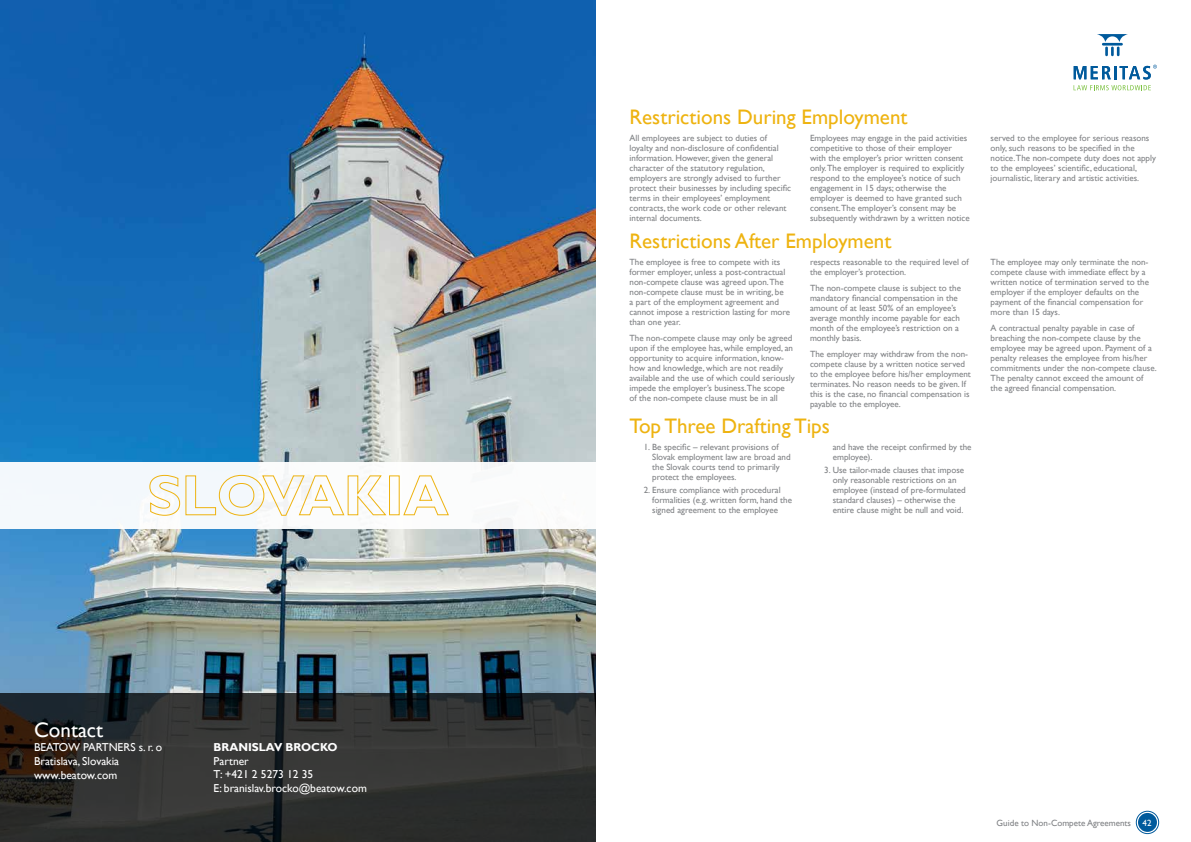
<style>
.page{position:relative;width:1191px;height:842px;background:#fff}
.page>*{position:absolute;margin:0;border:0;box-sizing:border-box;transform-origin:0 0}
.t1{font:21px "Gill Sans";color:#eeb310}
.t2{font:21px "Gill Sans";color:#fff}
.t3{font:11.5px/13.8px "Gill Sans";color:#fff}
.t4{font:700 11.5px "Gill Sans";color:#fff}
.t5{font:9px/10px "Gill Sans";color:#808285}
.t6{font:9px "Gill Sans";color:#808285}
.t7{font:9px "Gill Sans";color:#fff}
</style>
<div class="page">
<div style="left:1136px;top:811px;width:22px;height:23px;border:1px solid #005a9c;border-radius:50%"></div>
<div style="left:1138px;top:813px;width:19px;height:19px;background:#005a9c;border-radius:50%"></div>
<svg style="left:1097px;top:34px;width:30px;height:22px"></svg>
<svg style="left:1073px;top:85px;width:77px;height:5px"></svg>
<svg style="left:1073px;top:65px;width:84px;height:14px"></svg>
<img style="left:0;top:0;width:595px;height:693px">
<svg style="left:0;top:693px;width:595px;height:149px;background:#2d2e2d"></svg>
<div style="left:0;top:462px;width:595px;height:66px;background:#fff"></div>
<svg style="left:149px;top:474px;width:238px;height:42px"></svg>
<div style="left:389px;top:475px;width:11px;height:40px;border:1px solid #eeb310"></div>
<svg style="left:403px;top:475px;width:46px;height:41px"></svg>
<h1 class="t2" style="left:34px;top:718px;width:71px">Contact</h1>
<p class="t3" style="left:34px;top:741px;width:130px">BEATOW PARTNERS s. r. o<br>Bratislava, Slovakia www.beatow.com</p>
<p class="t4" style="left:214px;top:740px;width:125px">BRANISLAV BROCKO</p>
<p class="t3" style="left:214px;top:754px;width:155px">Partner<br>T: +421 2 5273 12 35<br>E: branislav.brocko@beatow.com</p>
<h1 class="t1" style="left:629px;top:104px;width:279px">Restrictions During Employment</h1>
<p class="t5" style="left:629px;top:133px;width:163px">All employees are subject to duties of loyalty and non-disclosure of confidential information. However, given the general character of the statutory regulation, employers are strongly advised to further protect their businesses by including specific terms in their employees’ employment contracts, the work code or other relevant internal documents.</p>
<p class="t5" style="left:810px;top:133px;width:161px">Employees may engage in the paid activities competitive to those of their employer with the employer’s prior written consent only.The employer is required to explicitly respond to the employee’s notice of such engagement in 15 days; otherwise the employer is deemed to have granted such consent.The employer’s consent may be subsequently withdrawn by a written notice</p>
<p class="t5" style="left:990px;top:133px;width:167px">served to the employee for serious reasons only, such reasons to be specified in the notice.The non-compete duty does not apply to the employees’ scientific, educational, journalistic, literary and artistic activities.</p>
<p class="t5" style="left:629px;top:257px;width:162px">The employee is free to compete with its former employer, unless a post-contractual non-compete clause was agreed upon.The non-compete clause must be in writing, be<br>a part of the employment agreement and cannot impose a restriction lasting for more than one year.</p>
<p class="t5" style="left:629px;top:333px;width:167px">The non-compete clause may only be agreed upon if the employee has, while employed, an opportunity to acquire information, know&shy;how and knowledge, which are not readily available and the use of which could seriously impede the employer’s business.The scope<br>of the non-compete clause must be in all</p>
<h1 class="t1" style="left:629px;top:228px;width:263px">Restrictions After Employment</h1>
<p class="t5" style="left:810px;top:257px;width:160px">respects reasonable to the required level of the employer’s protection.</p>
<p class="t5" style="left:810px;top:283px;width:153px">The non-compete clause is subject to the mandatory financial compensation in the amount of at least 50% of an employee’s average monthly income payable for each month of the employee’s restriction on a monthly basis.</p>
<p class="t5" style="left:810px;top:349px;width:162px">The employer may withdraw from the non&shy;compete clause by a written notice served to the employee before his/her employment terminates. No reason needs to be given. If this is the case, no financial compensation is payable to the employee.</p>
<p class="t5" style="left:990px;top:257px;width:160px">The employee may only terminate the non&shy;compete clause with immediate effect by a written notice of termination served to the employer if the employer defaults on the payment of the financial compensation for more than 15 days.</p>
<p class="t5" style="left:990px;top:323px;width:168px">A contractual penalty payable in case of breaching the non-compete clause by the employee may be agreed upon. Payment of a penalty releases the employee from his/her commitments under the non-compete clause.<br>The penalty cannot exceed the amount of the agreed financial compensation.</p>
<h1 class="t1" style="left:629px;top:413px;width:202px">Top Three Drafting Tips</h1>
<p class="t5" style="left:652px;top:442px;width:140px;text-indent:-9px">1. Be specific – relevant provisions of Slovak employment law are broad and the Slovak courts tend to primarily protect the employees.</p>
<p class="t5" style="left:652px;top:485px;width:141px;text-indent:-9px">2. Ensure compliance with procedural formalities (e.g. written form, hand the signed agreement to the employee</p>
<p class="t5" style="left:832px;top:442px;width:140px">and have the receipt confirmed by the employee).</p>
<p class="t5" style="left:832px;top:465px;width:135px;text-indent:-9px">3. Use tailor-made clauses that impose only reasonable restrictions on an employee (instead of pre-formulated standard clauses) – otherwise the entire clause might be null and void.</p>
<p class="t6" style="left:996px;top:817px;width:136px">Guide to Non-Compete Agreements</p>
<p class="t7" style="left:1142px;top:817px;width:10px">42</p>
</div>
